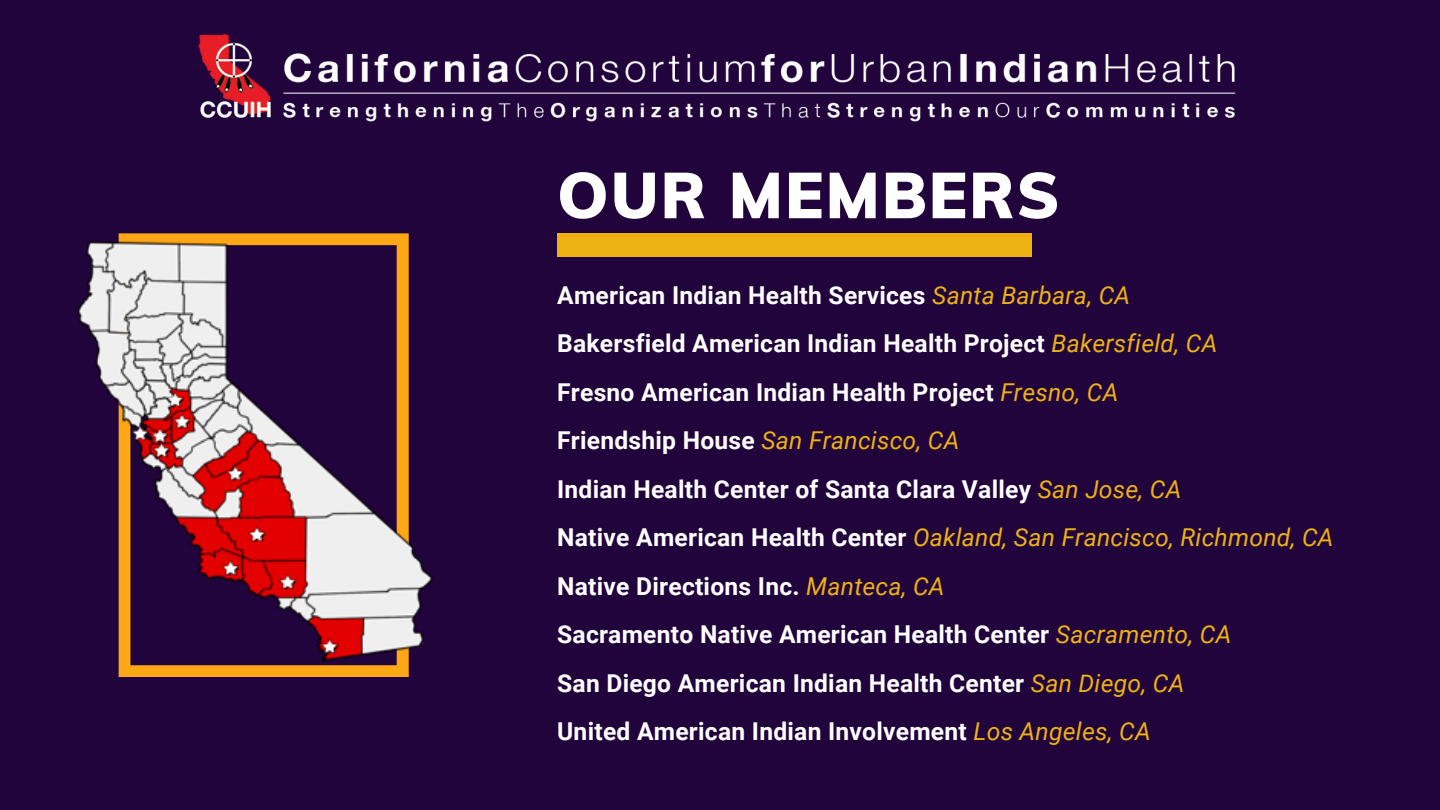
<style>
.page{position:relative;width:1440px;height:810px;background:#21043b}
.page>*{position:absolute;margin:0;border:0;box-sizing:border-box;transform-origin:0 0}
.t1{font:900 64px "Muli";letter-spacing:.03em;color:#fffefe}
.t2{font:700 24.6px "Roboto";letter-spacing:.01em;color:#fffefe}
.t3{font:italic 24.6px "Roboto";letter-spacing:.01em;color:#edb212}
.s1{font-weight:400;font-style:italic;color:#edb212}
.s2{font-weight:700;font-style:normal;color:#fffefe}
</style>
<div class="page">
<img style="left:198px;top:34px;width:1038px;height:88px">
<img style="left:77px;top:233px;width:356px;height:444px">
<div style="left:557px;top:233px;width:475px;height:24px;background:#edb212"></div>
<p class="t1" style="left:557px;top:154px;width:504px">OUR MEMBERS</p>
<p class="t2" style="left:557px;top:281px;width:575px">American Indian Health Services <span class="s1">Santa Barbara, CA</span></p>
<p class="t2" style="left:557px;top:330px;width:662px">Bakersfield American Indian Health Project <span class="s1">Bakersfield, CA</span></p>
<p class="t2" style="left:557px;top:378px;width:563px">Fresno American Indian Health Project <span class="s1">Fresno, CA</span></p>
<p class="t2" style="left:557px;top:427px;width:404px">Friendship House <span class="s1">San Francisco, CA</span></p>
<p class="t2" style="left:557px;top:475px;width:626px">Indian Health Center of Santa Clara Valley <span class="s1">San Jose, CA</span></p>
<p class="t3" style="left:557px;top:523px;width:778px"><span class="s2">Native American Health Center</span> Oakland, San Francisco, Richmond, CA</p>
<p class="t2" style="left:557px;top:572px;width:389px">Native Directions Inc. <span class="s1">Manteca, CA</span></p>
<p class="t2" style="left:557px;top:620px;width:676px">Sacramento Native American Health Center <span class="s1">Sacramento, CA</span></p>
<p class="t2" style="left:557px;top:669px;width:629px">San Diego American Indian Health Center <span class="s1">San Diego, CA</span></p>
<p class="t2" style="left:557px;top:717px;width:595px">United American Indian Involvement <span class="s1">Los Angeles, CA</span></p>
</div>
